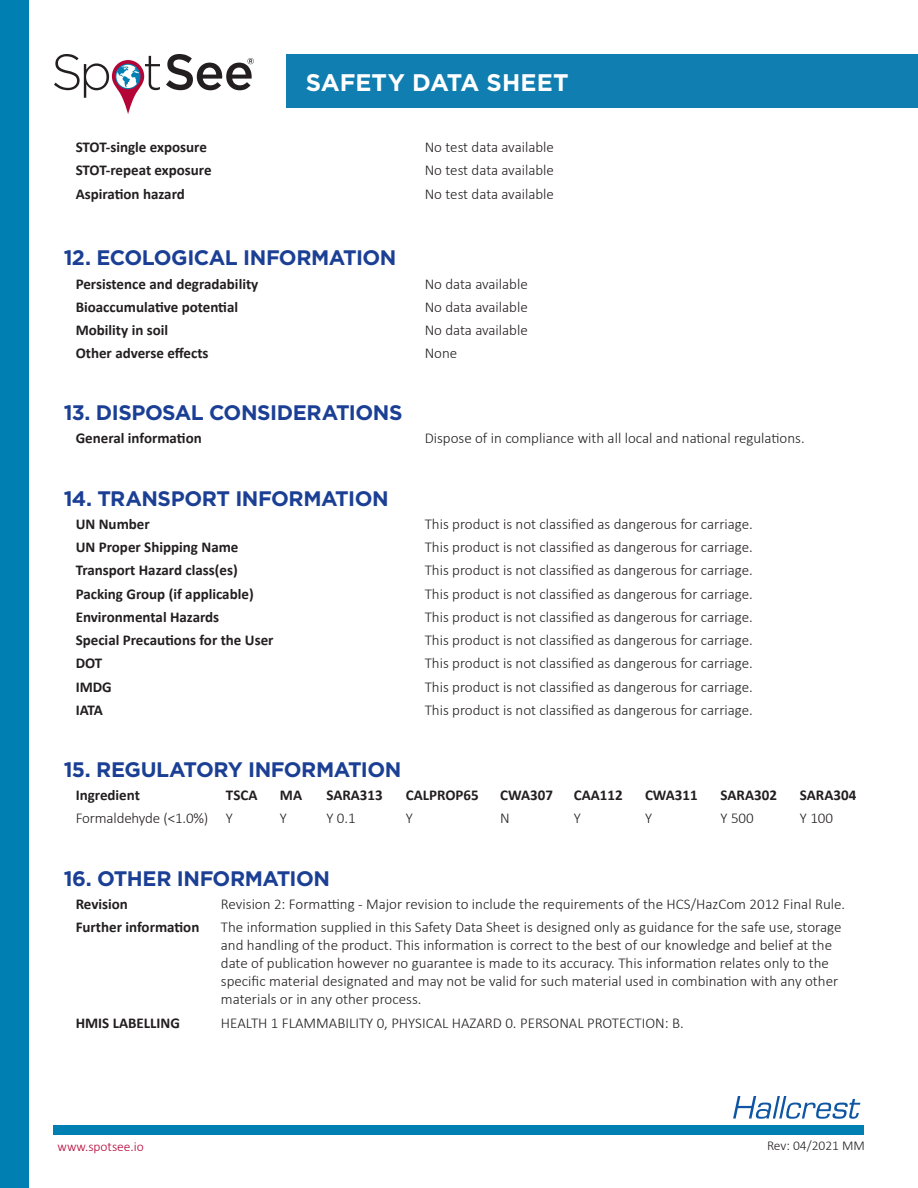
<style>
.page{position:relative;width:918px;height:1188px;background:#fff}
.page>*{position:absolute;margin:0;border:0;box-sizing:border-box;transform-origin:0 0}
.t1{font:700 24px "Gotham";letter-spacing:.005em;color:#fff}
.t2{font:700 21px "Gotham";letter-spacing:-.025em;color:#1b3f94}
.t3{font:300 15px/18px "Calibri";color:#231f20}
.t4{font:700 15px "Calibri";color:#231f20}
.t5{font:300 13.5px "Calibri";color:#b50536}
.t6{font:300 13.5px "Calibri";color:#231f20}
</style>
<div class="page">
<div style="left:286px;top:54px;width:632px;height:54px;background:#117eb1"></div>
<div style="left:0;top:0;width:29px;height:1188px;background:#007fb2"></div>
<svg style="left:54px;top:54px;width:106px;height:60px"></svg>
<svg style="left:166px;top:54px;width:88px;height:36px"></svg>
<div style="left:53px;top:1125px;width:810px;height:9px;background:#007fb2"></div>
<svg style="left:733px;top:1096px;width:127px;height:23px"></svg>
<h1 class="t1" style="left:306px;top:69px;width:264px">SAFETY DATA SHEET</h1>
<p class="t4" style="left:76px;top:138px;width:133px">STOT-single exposure</p>
<p class="t3" style="left:425px;top:137px;width:131px">No test data available</p>
<p class="t4" style="left:76px;top:161px;width:138px">STOT-repeat exposure</p>
<p class="t3" style="left:425px;top:161px;width:131px">No test data available</p>
<p class="t4" style="left:76px;top:184px;width:111px">Aspiration hazard</p>
<p class="t3" style="left:425px;top:184px;width:131px">No test data available</p>
<h2 class="t2" style="left:64px;top:246px;width:334px">12. ECOLOGICAL INFORMATION</h2>
<p class="t4" style="left:76px;top:274px;width:184px">Persistence and degradability</p>
<p class="t3" style="left:425px;top:274px;width:105px">No data available</p>
<p class="t4" style="left:76px;top:297px;width:164px">Bioaccumulative potential</p>
<p class="t3" style="left:425px;top:297px;width:105px">No data available</p>
<p class="t4" style="left:76px;top:320px;width:94px">Mobility in soil</p>
<p class="t3" style="left:425px;top:320px;width:105px">No data available</p>
<p class="t4" style="left:76px;top:344px;width:134px">Other adverse effects</p>
<p class="t3" style="left:425px;top:344px;width:34px">None</p>
<h2 class="t2" style="left:64px;top:400px;width:340px">13. DISPOSAL CONSIDERATIONS</h2>
<p class="t4" style="left:76px;top:428px;width:128px">General information</p>
<p class="t3" style="left:425px;top:428px;width:381px">Dispose of in compliance with all local and national regulations.</p>
<h2 class="t2" style="left:64px;top:486px;width:327px">14. TRANSPORT INFORMATION</h2>
<p class="t4" style="left:76px;top:514px;width:76px">UN Number</p>
<p class="t3" style="left:425px;top:514px;width:330px">This product is not classified as dangerous for carriage.</p>
<p class="t4" style="left:76px;top:538px;width:164px">UN Proper Shipping Name</p>
<p class="t3" style="left:425px;top:537px;width:330px">This product is not classified as dangerous for carriage.</p>
<p class="t4" style="left:76px;top:561px;width:164px">Transport Hazard class(es)</p>
<p class="t3" style="left:425px;top:561px;width:330px">This product is not classified as dangerous for carriage.</p>
<p class="t4" style="left:76px;top:584px;width:180px">Packing Group (if applicable)</p>
<p class="t3" style="left:425px;top:584px;width:330px">This product is not classified as dangerous for carriage.</p>
<p class="t4" style="left:76px;top:607px;width:145px">Environmental Hazards</p>
<p class="t3" style="left:425px;top:607px;width:330px">This product is not classified as dangerous for carriage.</p>
<p class="t4" style="left:76px;top:631px;width:199px">Special Precautions for the User</p>
<p class="t3" style="left:425px;top:630px;width:330px">This product is not classified as dangerous for carriage.</p>
<p class="t4" style="left:76px;top:654px;width:28px">DOT</p>
<p class="t3" style="left:425px;top:654px;width:330px">This product is not classified as dangerous for carriage.</p>
<p class="t4" style="left:76px;top:677px;width:38px">IMDG</p>
<p class="t3" style="left:425px;top:677px;width:330px">This product is not classified as dangerous for carriage.</p>
<p class="t4" style="left:76px;top:700px;width:29px">IATA</p>
<p class="t3" style="left:425px;top:700px;width:330px">This product is not classified as dangerous for carriage.</p>
<h2 class="t2" style="left:64px;top:757px;width:339px">15. REGULATORY INFORMATION</h2>
<p class="t4" style="left:76px;top:785px;width:66px">Ingredient</p>
<p class="t4" style="left:226px;top:785px;width:33px">TSCA</p>
<p class="t4" style="left:280px;top:785px;width:24px">MA</p>
<p class="t4" style="left:326px;top:785px;width:58px">SARA313</p>
<p class="t4" style="left:406px;top:785px;width:74px">CALPROP65</p>
<p class="t4" style="left:500px;top:785px;width:54px">CWA307</p>
<p class="t4" style="left:574px;top:785px;width:50px">CAA112</p>
<p class="t4" style="left:645px;top:785px;width:54px">CWA311</p>
<p class="t4" style="left:721px;top:785px;width:58px">SARA302</p>
<p class="t4" style="left:800px;top:785px;width:58px">SARA304</p>
<p class="t3" style="left:76px;top:808px;width:159px">Formaldehyde (&lt;1.0%) Y</p>
<p class="t3" style="left:280px;top:808px;width:9px">Y</p>
<p class="t3" style="left:326px;top:808px;width:31px">Y 0.1</p>
<p class="t3" style="left:406px;top:808px;width:9px">Y</p>
<p class="t3" style="left:500px;top:808px;width:11px">N</p>
<p class="t3" style="left:574px;top:808px;width:9px">Y</p>
<p class="t3" style="left:645px;top:808px;width:9px">Y</p>
<p class="t3" style="left:721px;top:808px;width:35px">Y 500</p>
<p class="t3" style="left:800px;top:808px;width:35px">Y 100</p>
<h2 class="t2" style="left:64px;top:866px;width:268px">16. OTHER INFORMATION</h2>
<p class="t4" style="left:76px;top:894px;width:54px">Revision</p>
<p class="t3" style="left:221px;top:894px;width:626px">Revision 2: Formatting - Major revision to include the requirements of the HCS/HazCom 2012 Final Rule.</p>
<p class="t4" style="left:76px;top:918px;width:125px">Further information</p>
<p class="t3" style="left:221px;top:918px;width:622px">The information supplied in this Safety Data Sheet is designed only as guidance for the safe use, storage and handling of the product. This information is correct to the best of our knowledge and belief at the date of publication however no guarantee is made to its accuracy. This information relates only to the specific material designated and may not be valid for such material used in combination with any other materials or in any other process.</p>
<p class="t4" style="left:76px;top:1013px;width:106px">HMIS LABELLING</p>
<p class="t3" style="left:221px;top:1013px;width:464px">HEALTH 1 FLAMMABILITY 0, PHYSICAL HAZARD 0. PERSONAL PROTECTION: B.</p>
<p class="t5" style="left:58px;top:1138px;width:88px">www.spotsee.io</p>
<p class="t6" style="left:767px;top:1137px;width:99px">Rev: 04/2021 MM</p>
</div>
